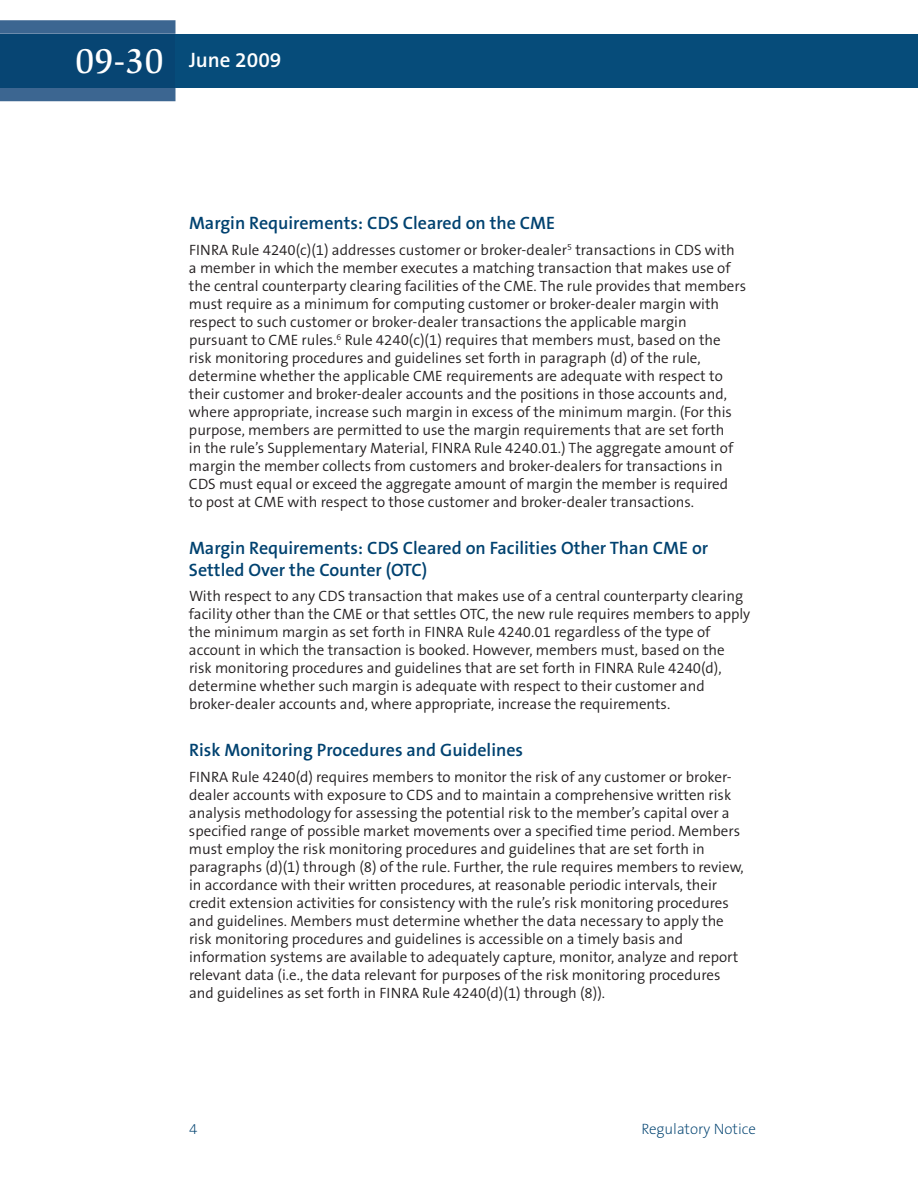
<style>
.page{position:relative;width:918px;height:1188px;background:#fff}
.page>*{position:absolute;margin:0;border:0;box-sizing:border-box;transform-origin:0 0}
.t1{font:500 36px "Slimbach LT";color:#fff}
.t2{font:600 21px "The Sans B6";color:#fff}
.t3{font:600 18px/21.6px "The Sans B6";color:#004270}
.t4{font:300 15px/18px "The Sans B4";color:#231f20}
.t5{font:200 15px "The Sans B2";color:#004270}
</style>
<div class="page">
<div style="left:176px;top:34px;width:742px;height:54px;background:#064c7a"></div>
<svg style="left:0;top:20px;width:176px;height:81px;background:#406993"></svg>
<div style="left:0;top:34px;width:176px;height:54px;background:#074573"></div>
<h1 class="t1" style="left:75px;top:47px;width:90px">09-30</h1>
<h2 class="t2" style="left:189px;top:49px;width:94px">June 2009</h2>
<p class="t3" style="left:189px;top:213px;width:368px">Margin Requirements: CDS Cleared on the CME</p>
<p class="t4" style="left:189px;top:241px;width:559px">FINRA Rule 4240(c)(1) addresses customer or broker-dealer<sup>5</sup> transactions in CDS with a member in which the member executes a matching transaction that makes use of the central counterparty clearing facilities of the CME. The rule provides that members must require as a minimum for computing customer or broker-dealer margin with respect to such customer or broker-dealer transactions the applicable margin pursuant to CME rules.<sup>6</sup> Rule 4240(c)(1) requires that members must, based on the risk monitoring procedures and guidelines set forth in paragraph (d) of the rule, determine whether the applicable CME requirements are adequate with respect to their customer and broker-dealer accounts and the positions in those accounts and, where appropriate, increase such margin in excess of the minimum margin. (For this purpose, members are permitted to use the margin requirements that are set forth<br>in the rule’s Supplementary Material, FINRA Rule 4240.01.) The aggregate amount of margin the member collects from customers and broker-dealers for transactions in CDS must equal or exceed the aggregate amount of margin the member is required<br>to post at CME with respect to those customer and broker-dealer transactions.</p>
<p class="t3" style="left:189px;top:538px;width:521px">Margin Requirements: CDS Cleared on Facilities Other Than CME or<br>Settled Over the Counter (OTC)</p>
<p class="t4" style="left:189px;top:587px;width:563px">With respect to any CDS transaction that makes use of a central counterparty clearing facility other than the CME or that settles OTC, the new rule requires members to apply the minimum margin as set forth in FINRA Rule 4240.01 regardless of the type of account in which the transaction is booked. However, members must, based on the risk monitoring procedures and guidelines that are set forth in FINRA Rule 4240(d), determine whether such margin is adequate with respect to their customer and broker-dealer accounts and, where appropriate, increase the requirements.</p>
<p class="t3" style="left:189px;top:740px;width:336px">Risk Monitoring Procedures and Guidelines</p>
<p class="t4" style="left:189px;top:768px;width:556px">FINRA Rule 4240(d) requires members to monitor the risk of any customer or broker&shy;dealer accounts with exposure to CDS and to maintain a comprehensive written risk analysis methodology for assessing the potential risk to the member’s capital over a specified range of possible market movements over a specified time period. Members must employ the risk monitoring procedures and guidelines that are set forth in paragraphs (d)(1) through (8) of the rule. Further, the rule requires members to review, in accordance with their written procedures, at reasonable periodic intervals, their credit extension activities for consistency with the rule’s risk monitoring procedures and guidelines. Members must determine whether the data necessary to apply the risk monitoring procedures and guidelines is accessible on a timely basis and information systems are available to adequately capture, monitor, analyze and report relevant data (i.e., the data relevant for purposes of the risk monitoring procedures and guidelines as set forth in FINRA Rule 4240(d)(1) through (8)).</p>
<p class="t5" style="left:189px;top:1121px;width:10px">4</p>
<p class="t5" style="left:641px;top:1121px;width:116px">Regulatory Notice</p>
</div>
